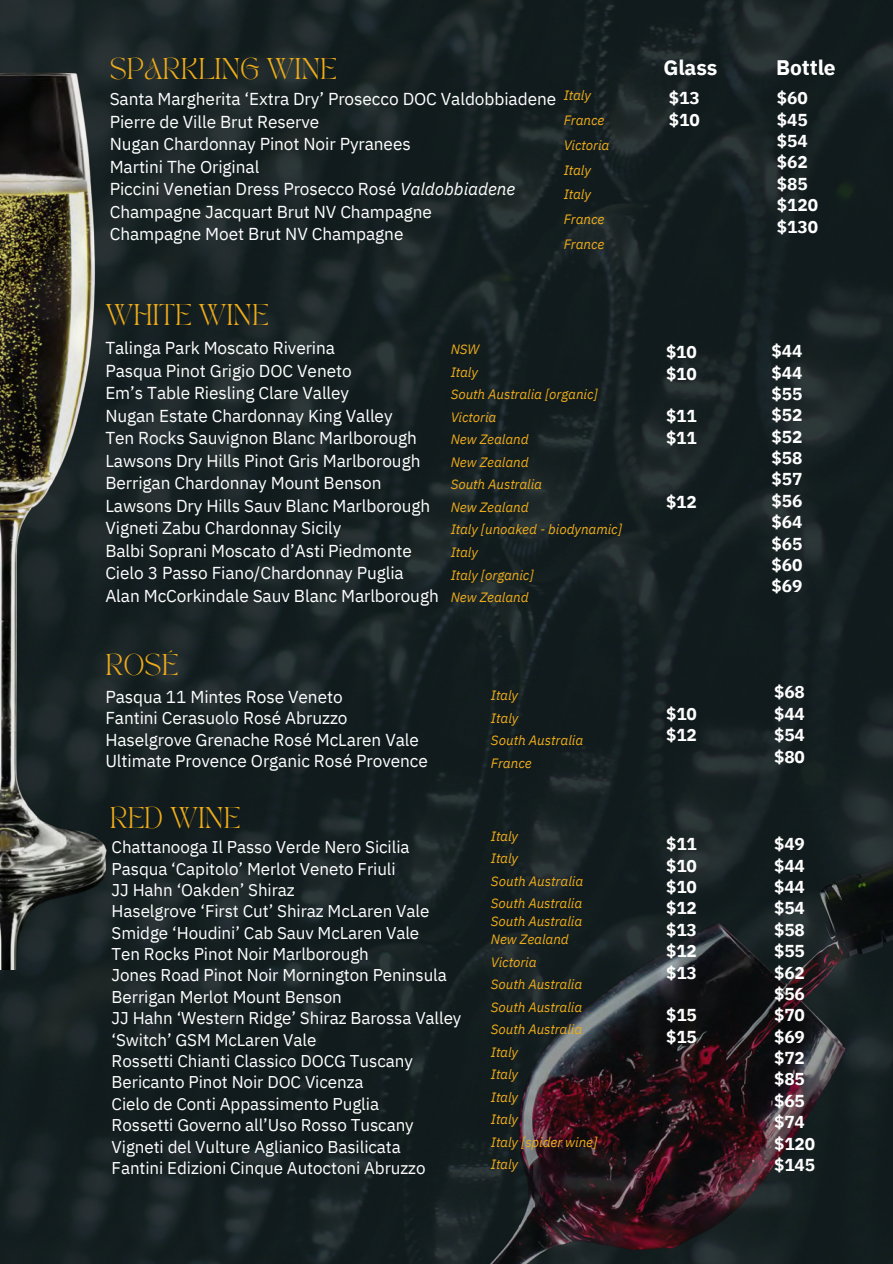
<style>
.page{position:relative;width:893px;height:1264px;background:#fff}
.page>*{position:absolute;margin:0;border:0;box-sizing:border-box;transform-origin:0 0}
.t1{font:21px "TAN PEARL Regular";letter-spacing:-.005em;color:#eeac1a}
.t2{font:700 21px "IBM Plex Sans";letter-spacing:-.005em;color:#fff}
.t3{font:17.25px/22.5px "IBM Plex Sans";letter-spacing:-.005em;color:#fff}
.t4{font:700 17.25px/21.3px "IBM Plex Sans";letter-spacing:-.005em;color:#fff}
.t5{font:16.95px/21.3px "IBM Plex Sans";letter-spacing:-.005em;color:#fff}
.t6{font:italic 13.5px "IBM Plex Sans";letter-spacing:-.005em;color:#eeac1a}
.s1{font-style:italic}
</style>
<div class="page">
<img style="left:0;top:0;width:892px;height:1263px">
<p class="t1" style="left:110px;top:58px;width:228px">SPARKLING WINE</p>
<p class="t2" style="left:663px;top:53px;width:56px">Glass</p>
<p class="t2" style="left:776px;top:53px;width:61px">Bottle</p>
<p class="t6" style="left:563px;top:86px;width:29px">Italy</p>
<p class="t6" style="left:563px;top:111px;width:42px">France</p>
<p class="t6" style="left:563px;top:136px;width:47px">Victoria</p>
<p class="t6" style="left:563px;top:161px;width:29px">Italy</p>
<p class="t6" style="left:563px;top:185px;width:29px">Italy</p>
<h3 class="t6" style="left:563px;top:210px;width:42px">France</h3>
<h3 class="t6" style="left:563px;top:235px;width:42px">France</h3>
<h1 class="t3" style="left:110px;top:87px;width:448px">Santa Margherita ‘Extra Dry’ Prosecco DOC Valdobbiadene Pierre de Ville Brut Reserve<br>Nugan Chardonnay Pinot Noir Pyranees<br>Martini The Original<br>Piccini Venetian Dress Prosecco Rosé <span class="s1">Valdobbiadene </span>Champagne Jacquart Brut NV Champagne<br>Champagne Moet Brut NV Champagne</h1>
<h2 class="t4" style="left:668px;top:87px;width:32px">$13 $10</h2>
<p class="t4" style="left:776px;top:87px;width:43px">$60 $45 $54 $62 $85 $120 $130</p>
<p class="t1" style="left:105px;top:304px;width:164px">WHITE WINE</p>
<h1 class="t3" style="left:105px;top:336px;width:335px">Talinga Park Moscato Riverina<br>Pasqua Pinot Grigio DOC Veneto<br>Em’s Table Riesling Clare Valley<br>Nugan Estate Chardonnay King Valley<br>Ten Rocks Sauvignon Blanc Marlborough Lawsons Dry Hills Pinot Gris Marlborough Berrigan Chardonnay Mount Benson Lawsons Dry Hills Sauv Blanc Marlborough Vigneti Zabu Chardonnay Sicily<br>Balbi Soprani Moscato d’Asti Piedmonte Cielo 3 Passo Fiano/Chardonnay Puglia Alan McCorkindale Sauv Blanc Marlborough</h1>
<p class="t6" style="left:450px;top:340px;width:30px">NSW</p>
<p class="t6" style="left:450px;top:363px;width:29px">Italy</p>
<p class="t6" style="left:450px;top:385px;width:149px">South Australia [organic]</p>
<p class="t6" style="left:450px;top:408px;width:47px">Victoria</p>
<p class="t6" style="left:450px;top:430px;width:79px">New Zealand</p>
<p class="t6" style="left:450px;top:453px;width:79px">New Zealand</p>
<p class="t6" style="left:450px;top:475px;width:93px">South Australia</p>
<p class="t6" style="left:450px;top:498px;width:79px">New Zealand</p>
<p class="t6" style="left:450px;top:520px;width:173px">Italy [unoaked - biodynamic]</p>
<p class="t6" style="left:450px;top:543px;width:29px">Italy</p>
<p class="t6" style="left:450px;top:565px;width:84px">Italy [organic]</p>
<p class="t6" style="left:450px;top:588px;width:79px">New Zealand</p>
<p class="t1" style="left:105px;top:653px;width:74px">ROSÉ</p>
<p class="t3" style="left:105px;top:686px;width:324px;line-height:21.3px">Pasqua 11 Mintes Rose Veneto<br>Fantini Cerasuolo Rosé Abruzzo Haselgrove Grenache Rosé McLaren Vale Ultimate Provence Organic Rosé Provence</p>
<p class="t1" style="left:110px;top:806px;width:132px">RED WINE</p>
<h3 class="t6" style="left:491px;top:686px;width:29px">Italy</h3>
<h3 class="t6" style="left:491px;top:709px;width:29px">Italy</h3>
<h4 class="t6" style="left:491px;top:731px;width:94px">South Australia</h4>
<h3 class="t6" style="left:491px;top:754px;width:42px">France</h3>
<h1 class="t5" style="left:112px;top:836px;width:351px">Chattanooga Il Passo Verde Nero Sicilia Pasqua ‘Capitolo’ Merlot Veneto Friuli<br>JJ Hahn ‘Oakden’ Shiraz<br>Haselgrove ‘First Cut’ Shiraz McLaren Vale Smidge ‘Houdini’ Cab Sauv McLaren Vale<br>Ten Rocks Pinot Noir Marlborough<br>Jones Road Pinot Noir Mornington Peninsula Berrigan Merlot Mount Benson<br>JJ Hahn ‘Western Ridge’ Shiraz Barossa Valley ‘Switch’ GSM McLaren Vale<br>Rossetti Chianti Classico DOCG Tuscany Bericanto Pinot Noir DOC Vicenza<br>Cielo de Conti Appassimento Puglia<br>Rossetti Governo all’Uso Rosso Tuscany Vigneti del Vulture Aglianico Basilicata</h1>
<h1 class="t5" style="left:112px;top:1156px;width:315px">Fantini Edizioni Cinque Autoctoni Abruzzo</h1>
<h3 class="t6" style="left:491px;top:827px;width:29px">Italy</h3>
<h3 class="t6" style="left:491px;top:849px;width:29px">Italy</h3>
<h3 class="t6" style="left:491px;top:872px;width:94px">South Australia</h3>
<h3 class="t6" style="left:491px;top:894px;width:93px">South Australia</h3>
<h3 class="t6" style="left:491px;top:912px;width:93px">South Australia</h3>
<h4 class="t6" style="left:491px;top:930px;width:79px">New Zealand</h4>
<p class="t6" style="left:491px;top:953px;width:47px">Victoria</p>
<p class="t6" style="left:491px;top:975px;width:93px">South Australia</p>
<p class="t6" style="left:491px;top:998px;width:93px">South Australia</p>
<p class="t6" style="left:491px;top:1020px;width:93px">South Australia</p>
<p class="t6" style="left:491px;top:1043px;width:29px">Italy</p>
<p class="t6" style="left:491px;top:1065px;width:29px">Italy</p>
<p class="t6" style="left:491px;top:1088px;width:29px">Italy</p>
<p class="t6" style="left:491px;top:1110px;width:29px">Italy</p>
<p class="t6" style="left:491px;top:1133px;width:108px">Italy [spider wine]</p>
<p class="t6" style="left:491px;top:1155px;width:29px">Italy</p>
<p class="t4" style="left:666px;top:341px;width:32px">$10 $10</p>
<p class="t4" style="left:666px;top:405px;width:32px">$11 $11</p>
<p class="t4" style="left:666px;top:491px;width:32px">$12</p>
<h2 class="t4" style="left:666px;top:702px;width:32px">$10 $12</h2>
<h4 class="t4" style="left:666px;top:833px;width:32px;text-align:justify">$11 $10 $10 $12 $13 $12 $13</h4>
<p class="t4" style="left:666px;top:1004px;width:32px">$15 $15</p>
<p class="t4" style="left:771px;top:340px;width:32px;text-align:justify">$44 $44 $55 $52 $52 $58 $57 $56 $64 $65 $60 $69</p>
<p class="t4" style="left:774px;top:681px;width:32px;text-align:justify">$68 $44 $54 $80</p>
<p class="t4" style="left:774px;top:833px;width:43px">$49 $44 $44 $54 $58 $55 $62 $56 $70 $69 $72 $85 $65 $74 $120 $145</p>
</div>
